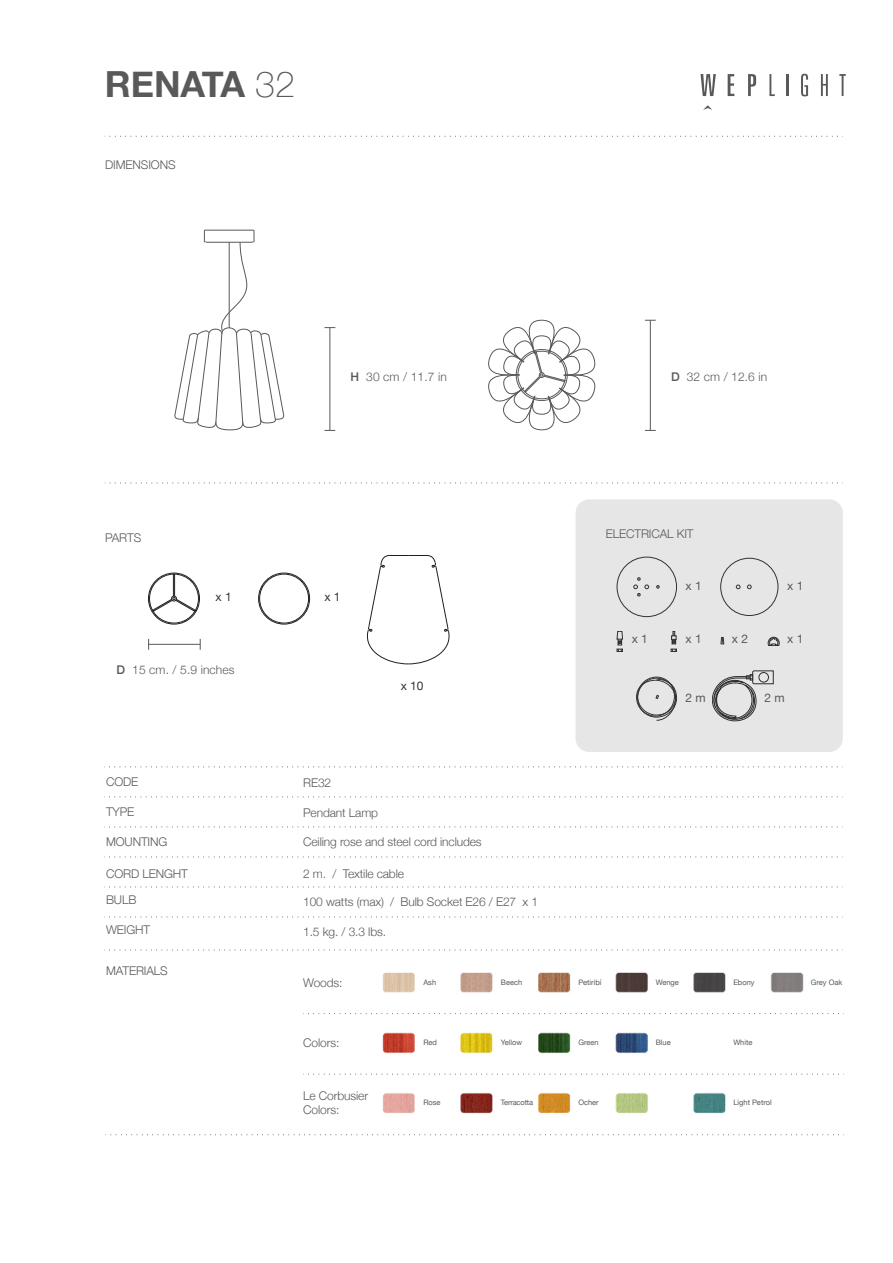
<style>
.page{position:relative;width:893px;height:1263px;background:#fff}
.page>*{position:absolute;margin:0;border:0;box-sizing:border-box;transform-origin:0 0}
.t1{font:700 36px "Helvetica Neue";color:#595959}
.t2{font:300 12px/13.5px "Helvetica Neue";letter-spacing:-.01em;color:#595959}
.t3{font:300 12px "Helvetica Neue";letter-spacing:.01em;color:#58595b}
.t4{font:12px "Helvetica Neue";color:#595959}
.t5{font:300 12px "Helvetica Neue";letter-spacing:.01em;color:#595959}
.t6{font:12px "Helvetica Neue";color:#333}
.t7{font:7.5px "Helvetica Neue";color:#595959}
.t8{font:7.5px "Helvetica Neue";letter-spacing:-.02em;color:#595959}
.s1{font-weight:100}
.s2{font-weight:500}
</style>
<div class="page">
<hr style="left:330px;top:328px;width:1px;height:102px;background:#595959">
<hr style="left:650px;top:320px;width:1px;height:110px;background:#595959">
<svg style="left:488px;top:319px;width:108px;height:112px"></svg>
<svg style="left:105px;top:136px;width:738px;height:1px"></svg>
<svg style="left:104px;top:796px;width:739px;height:1px"></svg>
<svg style="left:104px;top:826px;width:739px;height:1px"></svg>
<svg style="left:104px;top:856px;width:739px;height:1px"></svg>
<svg style="left:104px;top:886px;width:739px;height:1px"></svg>
<svg style="left:104px;top:916px;width:739px;height:1px"></svg>
<svg style="left:104px;top:766px;width:739px;height:1px"></svg>
<svg style="left:366px;top:555px;width:84px;height:109px"></svg>
<svg style="left:109px;top:483px;width:734px;height:1px"></svg>
<svg style="left:175px;top:230px;width:109px;height:200px"></svg>
<div style="left:576px;top:499px;width:267px;height:253px;background:#e6e6e6;border-radius:14px"></div>
<svg style="left:721px;top:637px;width:3px;height:7px"></svg>
<svg style="left:636px;top:677px;width:41px;height:44px"></svg>
<svg style="left:617px;top:631px;width:6px;height:21px"></svg>
<svg style="left:671px;top:631px;width:6px;height:21px"></svg>
<svg style="left:768px;top:637px;width:11px;height:9px"></svg>
<svg style="left:712px;top:671px;width:61px;height:50px"></svg>
<div style="left:617px;top:557px;width:60px;height:60px;border:1px solid #333;border-radius:50%"></div>
<svg style="left:633px;top:577px;width:16px;height:20px"></svg>
<div style="left:720px;top:558px;width:58px;height:58px;border:1px solid #333;border-radius:50%"></div>
<svg style="left:747px;top:585px;width:4px;height:4px"></svg>
<svg style="left:736px;top:585px;width:4px;height:4px"></svg>
<hr style="left:149px;top:644px;width:51px;height:1px;background:#595959">
<svg style="left:149px;top:573px;width:50px;height:51px"></svg>
<div style="left:149px;top:574px;width:50px;height:49px;border:1px solid #202020;border-radius:50%"></div>
<div style="left:148px;top:573px;width:52px;height:51px;border:1px solid #202020;border-radius:50%"></div>
<div style="left:259px;top:574px;width:50px;height:49px;border:1px solid #202020;border-radius:50%"></div>
<div style="left:258px;top:573px;width:52px;height:51px;border:1px solid #202020;border-radius:50%"></div>
<svg style="left:701px;top:74px;width:15px;height:22px"></svg>
<svg style="left:728px;top:74px;width:6px;height:22px"></svg>
<svg style="left:748px;top:74px;width:8px;height:22px"></svg>
<svg style="left:769px;top:74px;width:6px;height:22px"></svg>
<hr style="left:786px;top:74px;width:2px;height:22px;background:#595959">
<svg style="left:801px;top:74px;width:7px;height:22px"></svg>
<svg style="left:821px;top:74px;width:7px;height:22px"></svg>
<svg style="left:839px;top:74px;width:7px;height:22px"></svg>
<svg style="left:703px;top:105px;width:9px;height:5px"></svg>
<svg style="left:104px;top:950px;width:739px;height:1px"></svg>
<img style="left:381px;top:972px;width:432px;height:142px">
<svg style="left:303px;top:1013px;width:541px;height:1px"></svg>
<svg style="left:303px;top:1074px;width:541px;height:1px"></svg>
<svg style="left:110px;top:1134px;width:734px;height:1px"></svg>
<h1 class="t1" style="left:105px;top:56px;width:192px">RENATA <span class="s1">32</span></h1>
<p class="t2" style="left:105px;top:157px;width:72px">DIMENSIONS</p>
<p class="t3" style="left:351px;top:367px;width:98px"><span class="s2">H</span> 30 cm / 11.7 in</p>
<p class="t3" style="left:671px;top:367px;width:98px"><span class="s2">D</span> 32 cm / 12.6 in</p>
<p class="t2" style="left:105px;top:530px;width:38px">PARTS</p>
<p class="t6" style="left:216px;top:588px;width:18px">x 1</p>
<p class="t6" style="left:324px;top:588px;width:18px">x 1</p>
<p class="t5" style="left:117px;top:660px;width:120px"><span class="s2">D</span> 15 cm. / 5.9 inches</p>
<p class="t2" style="left:106px;top:774px;width:34px">CODE</p>
<p class="t2" style="left:303px;top:775px;width:30px">RE32</p>
<p class="t6" style="left:401px;top:677px;width:24px">x 10</p>
<p class="t2" style="left:606px;top:526px;width:89px">ELECTRICAL KIT</p>
<p class="t4" style="left:686px;top:577px;width:18px">x 1</p>
<p class="t4" style="left:787px;top:577px;width:18px">x 1</p>
<p class="t4" style="left:632px;top:630px;width:18px">x 1</p>
<p class="t4" style="left:686px;top:630px;width:18px">x 1</p>
<p class="t4" style="left:732px;top:630px;width:18px">x 2</p>
<p class="t4" style="left:787px;top:630px;width:18px">x 1</p>
<p class="t4" style="left:686px;top:689px;width:22px">2 m</p>
<p class="t4" style="left:764px;top:689px;width:22px">2 m</p>
<p class="t2" style="left:106px;top:804px;width:30px">TYPE</p>
<p class="t2" style="left:303px;top:805px;width:76px">Pendant Lamp</p>
<p class="t2" style="left:106px;top:834px;width:63px">MOUNTING</p>
<p class="t2" style="left:303px;top:834px;width:180px">Ceiling rose and steel cord includes</p>
<p class="t2" style="left:106px;top:866px;width:83px">CORD LENGHT</p>
<p class="t2" style="left:303px;top:866px;width:102px">2 m. / Textile cable</p>
<p class="t2" style="left:106px;top:892px;width:32px">BULB</p>
<p class="t2" style="left:303px;top:894px;width:236px">100 watts (max) / Bulb Socket E26 / E27 x 1</p>
<p class="t2" style="left:106px;top:922px;width:46px">WEIGHT</p>
<p class="t2" style="left:106px;top:963px;width:63px">MATERIALS</p>
<p class="t2" style="left:303px;top:924px;width:84px">1.5 kg. / 3.3 lbs.</p>
<p class="t2" style="left:303px;top:975px;width:41px">Woods:</p>
<p class="t2" style="left:303px;top:1035px;width:38px">Colors:</p>
<p class="t2" style="left:303px;top:1088px;width:66px">Le Corbusier<br>Colors:</p>
<p class="t7" style="left:423px;top:977px;width:14px">Ash</p>
<p class="t7" style="left:423px;top:1037px;width:15px">Red</p>
<p class="t7" style="left:501px;top:977px;width:23px">Beech</p>
<p class="t7" style="left:501px;top:1037px;width:23px">Yellow</p>
<p class="t7" style="left:578px;top:977px;width:25px">Petiribí</p>
<p class="t7" style="left:578px;top:1037px;width:22px">Green</p>
<p class="t7" style="left:656px;top:977px;width:25px">Wenge</p>
<p class="t7" style="left:733px;top:977px;width:23px">Ebony</p>
<p class="t7" style="left:811px;top:977px;width:33px">Grey Oak</p>
<p class="t7" style="left:656px;top:1037px;width:17px">Blue</p>
<p class="t7" style="left:733px;top:1037px;width:21px">White</p>
<p class="t7" style="left:423px;top:1097px;width:19px">Rose</p>
<p class="t8" style="left:501px;top:1097px;width:34px">Terracotta</p>
<p class="t7" style="left:578px;top:1097px;width:22px">Ocher</p>
<p class="t7" style="left:733px;top:1097px;width:40px">Light Petrol</p>
</div>
